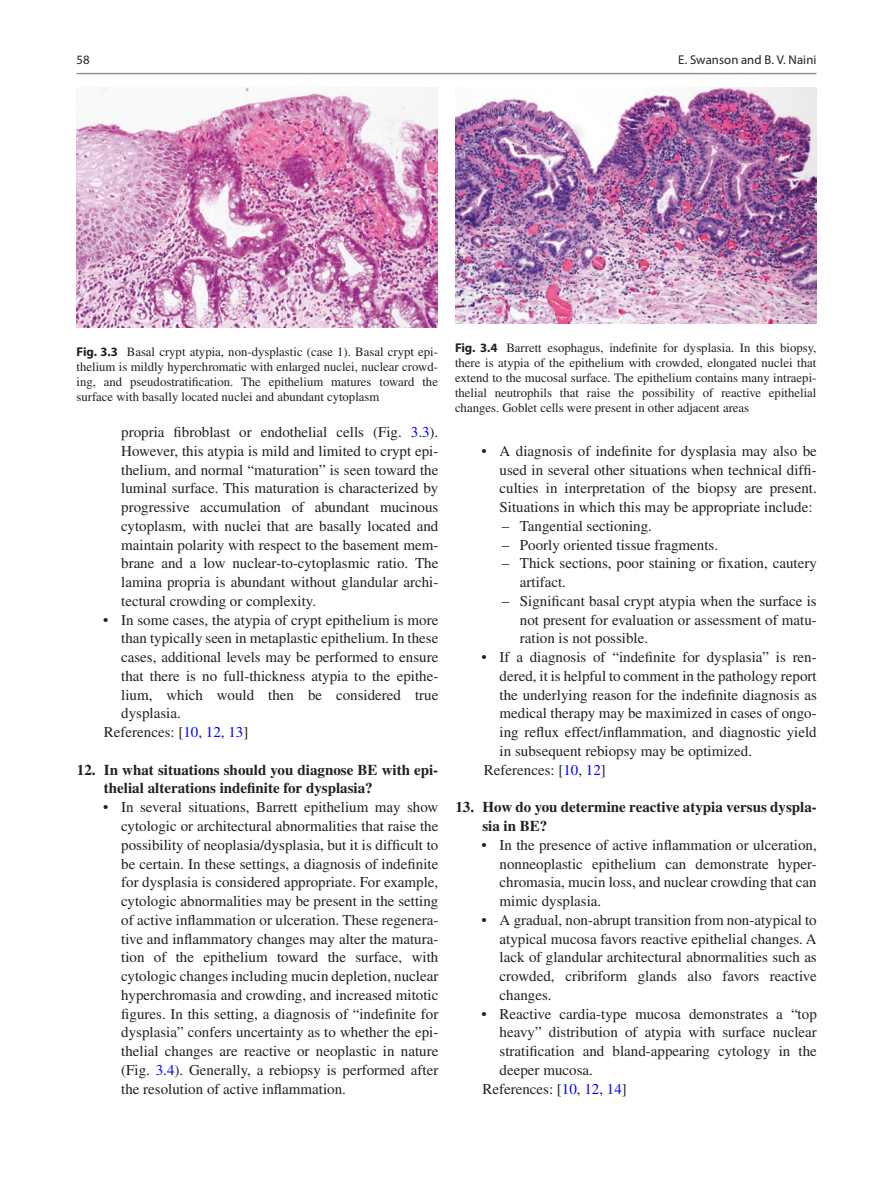
<style>
.page{position:relative;width:893px;height:1187px;background:#fff}
.page>*{position:absolute;margin:0;border:0;box-sizing:border-box;transform-origin:0 0}
.t1{font:15px/18.8px "Times LT Std";color:#231f20;text-align:justify}
.t2{font:700 15px/18.8px "Times LT Std";color:#231f20}
.t3{font:12.75px/15px "Times LT Std";color:#231f20;text-align:justify}
.t4{font:12.75px "Myriad Pro Regular 2";letter-spacing:.005em;color:#231f20}
.t5{font:12.75px "Myriad Pro";color:#231f20}
.s1{font-family:"Myriad Pro";font-weight:700}
.s2{color:#00f}
</style>
<div class="page">
<img style="left:455px;top:88px;width:361px;height:235px">
<img style="left:77px;top:88px;width:361px;height:239px">
<hr style="left:77px;top:73px;width:739px;height:1px;background:#939598">
<p class="t5" style="left:77px;top:52px;width:15px">58</p>
<p class="t4" style="left:678px;top:52px;width:140px">E. Swanson and B. V. Naini</p>
<p class="t3" style="left:77px;top:344px;width:363px"><span class="s1">Fig. 3.3</span> Basal crypt atypia, non-dysplastic (case 1). Basal crypt epi&shy;thelium is mildly hyperchromatic with enlarged nuclei, nuclear crowd&shy;ing, and pseudostratification. The epithelium matures toward the surface with basally located nuclei and abundant cytoplasm</p>
<p class="t1" style="left:121px;top:422px;width:319px">propria fibroblast or endothelial cells (Fig. <span class="s2">3.3</span>).<br>However, this atypia is mild and limited to crypt epi&shy;thelium, and normal “maturation” is seen toward the luminal surface. This maturation is characterized by progressive accumulation of abundant mucinous cytoplasm, with nuclei that are basally located and maintain polarity with respect to the basement mem&shy;brane and a low nuclear-to-cytoplasmic ratio. The lamina propria is abundant without glandular archi&shy;tectural crowding or complexity.</p>
<p class="t1" style="left:103px;top:610px;width:337px">• In some cases, the atypia of crypt epithelium is more</p>
<p class="t1" style="left:121px;top:629px;width:319px">than typically seen in metaplastic epithelium. In these</p>
<p class="t1" style="left:121px;top:647px;width:319px">cases, additional levels may be performed to ensure</p>
<p class="t1" style="left:121px;top:666px;width:319px">that there is no full-thickness atypia to the epithe-</p>
<p class="t1" style="left:121px;top:685px;width:319px">lium, which would then be considered true</p>
<p class="t1" style="left:121px;top:704px;width:61px">dysplasia.</p>
<p class="t1" style="left:104px;top:722px;width:146px">References: [<span class="s2">10</span>, <span class="s2">12</span>, <span class="s2">13</span>]</p>
<p class="t2" style="left:104px;top:760px;width:336px;text-indent:-27px">12. In what situations should you diagnose BE with epi&shy;thelial alterations indefinite for dysplasia?</p>
<p class="t1" style="left:121px;top:797px;width:319px;text-indent:-18px">• In several situations, Barrett epithelium may show cytologic or architectural abnormalities that raise the possibility of neoplasia/dysplasia, but it is difficult to be certain. In these settings, a diagnosis of indefinite for dysplasia is considered appropriate. For example, cytologic abnormalities may be present in the setting of active inflammation or ulceration. These regenera&shy;tive and inflammatory changes may alter the matura&shy;tion of the epithelium toward the surface, with cytologic changes including mucin depletion, nuclear hyperchromasia and crowding, and increased mitotic figures. In this setting, a diagnosis of “indefinite for dysplasia” confers uncertainty as to whether the epi&shy;thelial changes are reactive or neoplastic in nature (Fig. <span class="s2">3.4</span>). Generally, a rebiopsy is performed after the resolution of active inflammation.</p>
<p class="t3" style="left:455px;top:340px;width:363px"><span class="s1">Fig. 3.4</span> Barrett esophagus, indefinite for dysplasia. In this biopsy, there is atypia of the epithelium with crowded, elongated nuclei that extend to the mucosal surface. The epithelium contains many intraepi&shy;thelial neutrophils that raise the possibility of reactive epithelial changes. Goblet cells were present in other adjacent areas</p>
<p class="t1" style="left:500px;top:441px;width:319px;text-indent:-18px">• A diagnosis of indefinite for dysplasia may also be used in several other situations when technical diffi&shy;culties in interpretation of the biopsy are present.<br>Situations in which this may be appropriate include:</p>
<p class="t1" style="left:502px;top:516px;width:152px">– Tangential sectioning.</p>
<p class="t1" style="left:502px;top:535px;width:218px">– Poorly oriented tissue fragments.</p>
<p class="t1" style="left:520px;top:554px;width:298px;text-indent:-18px">– Thick sections, poor staining or fixation, cautery artifact.</p>
<p class="t1" style="left:520px;top:591px;width:298px;text-indent:-18px">– Significant basal crypt atypia when the surface is not present for evaluation or assessment of matu&shy;ration is not possible.</p>
<p class="t1" style="left:482px;top:647px;width:337px">• If a diagnosis of “indefinite for dysplasia” is ren-</p>
<p class="t1" style="left:500px;top:666px;width:319px">dered, it is helpful to comment in the pathology report</p>
<p class="t1" style="left:500px;top:685px;width:319px">the underlying reason for the indefinite diagnosis as</p>
<p class="t1" style="left:500px;top:704px;width:319px">medical therapy may be maximized in cases of ongo-</p>
<p class="t1" style="left:500px;top:722px;width:319px">ing reflux effect/inflammation, and diagnostic yield</p>
<p class="t1" style="left:500px;top:741px;width:254px">in subsequent rebiopsy may be optimized.</p>
<p class="t1" style="left:484px;top:760px;width:124px">References: [<span class="s2">10</span>, <span class="s2">12</span>]</p>
<p class="t2" style="left:482px;top:797px;width:336px;text-indent:-27px">13. How do you determine reactive atypia versus dyspla&shy;sia in BE?</p>
<p class="t1" style="left:500px;top:835px;width:319px;text-indent:-18px">• In the presence of active inflammation or ulceration, nonneoplastic epithelium can demonstrate hyper&shy;chromasia, mucin loss, and nuclear crowding that can mimic dysplasia.</p>
<p class="t1" style="left:500px;top:910px;width:319px;text-indent:-18px">• A gradual, non-abrupt transition from non-atypical to atypical mucosa favors reactive epithelial changes. A lack of glandular architectural abnormalities such as crowded, cribriform glands also favors reactive changes.</p>
<p class="t1" style="left:482px;top:1004px;width:337px">• Reactive cardia-type mucosa demonstrates a “top</p>
<p class="t1" style="left:500px;top:1022px;width:319px">heavy” distribution of atypia with surface nuclear</p>
<p class="t1" style="left:500px;top:1041px;width:319px">stratification and bland-appearing cytology in the</p>
<p class="t1" style="left:500px;top:1060px;width:95px">deeper mucosa.</p>
<p class="t1" style="left:482px;top:1079px;width:146px">References: [<span class="s2">10</span>, <span class="s2">12</span>, <span class="s2">14</span>]</p>
</div>
